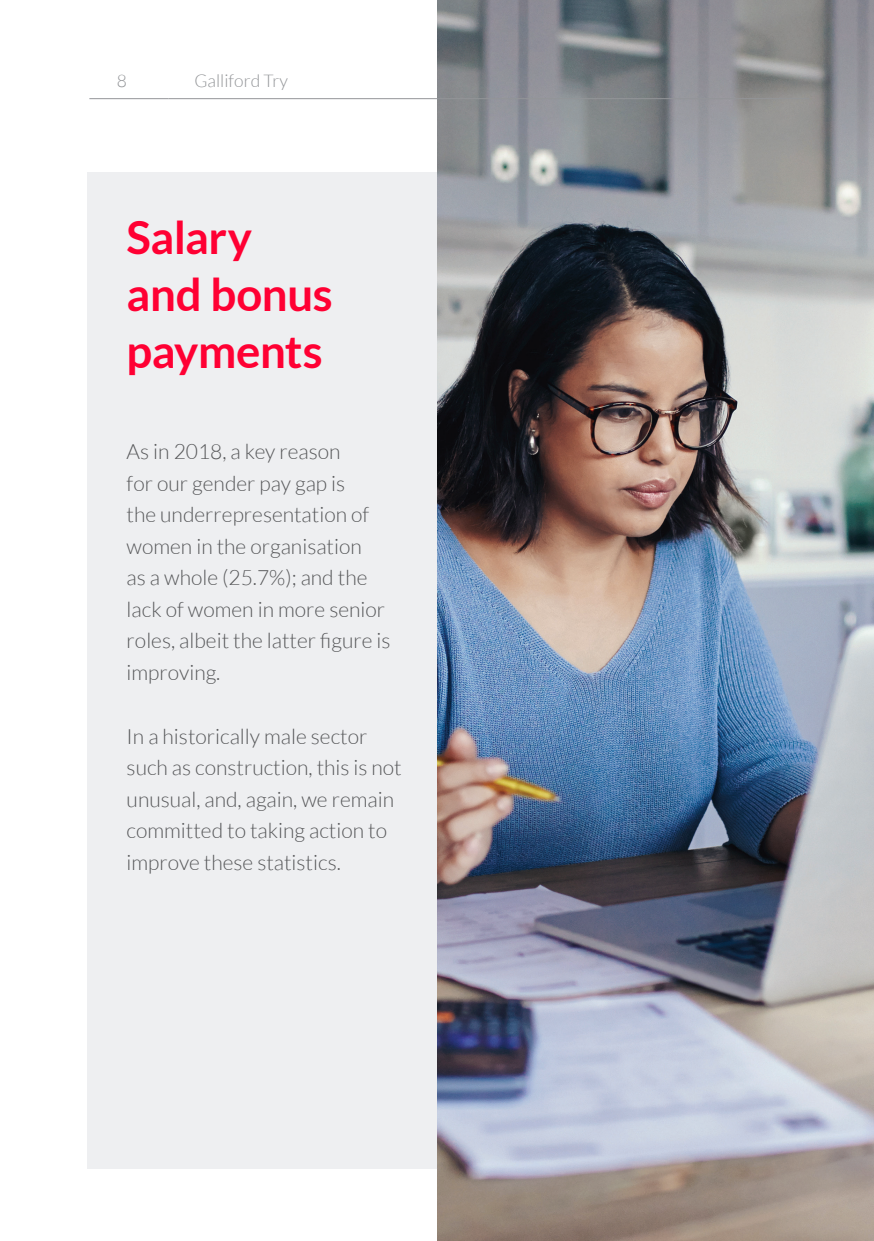
<style>
.page{position:relative;width:874px;height:1241px;background:#fff}
.page>*{position:absolute;margin:0;border:0;box-sizing:border-box;transform-origin:0 0}
.Heading_1{font:700 45.5px/56.9px "Lato";letter-spacing:-.01em;color:#f03}
.Stand_first{font:300 21px/31.5px "Lato";color:#57585a}
.t1{font:300 17.5px "Lato";color:#939598}
</style>
<div class="page">
<div style="left:87px;top:172px;width:786px;height:996px;background:#eeeff1"></div>
<img style="left:437px;top:0;width:436px;height:1240px">
<hr style="left:89px;top:98px;width:79px;height:1px;background:#939598">
<hr style="left:168px;top:98px;width:641px;height:1px;background:#939598">
<p class="t1" style="left:117px;top:72px;width:12px">8</p>
<p class="t1" style="left:194px;top:72px;width:95px">Galliford Try</p>
<p class="Heading_1" style="left:126px;top:208px;width:207px">Salary and bonus payments</p>
<p class="Stand_first" style="left:126px;top:436px;width:265px">As in 2018, a key reason<br>for our gender pay gap is<br>the underrepresentation of women in the organisation<br>as a whole (25.7%); and the lack of women in more senior roles, albeit the latter figure is improving.</p>
<p class="Stand_first" style="left:126px;top:720px;width:276px">In a historically male sector such as construction, this is not unusual, and, again, we remain committed to taking action to improve these statistics.</p>
</div>
